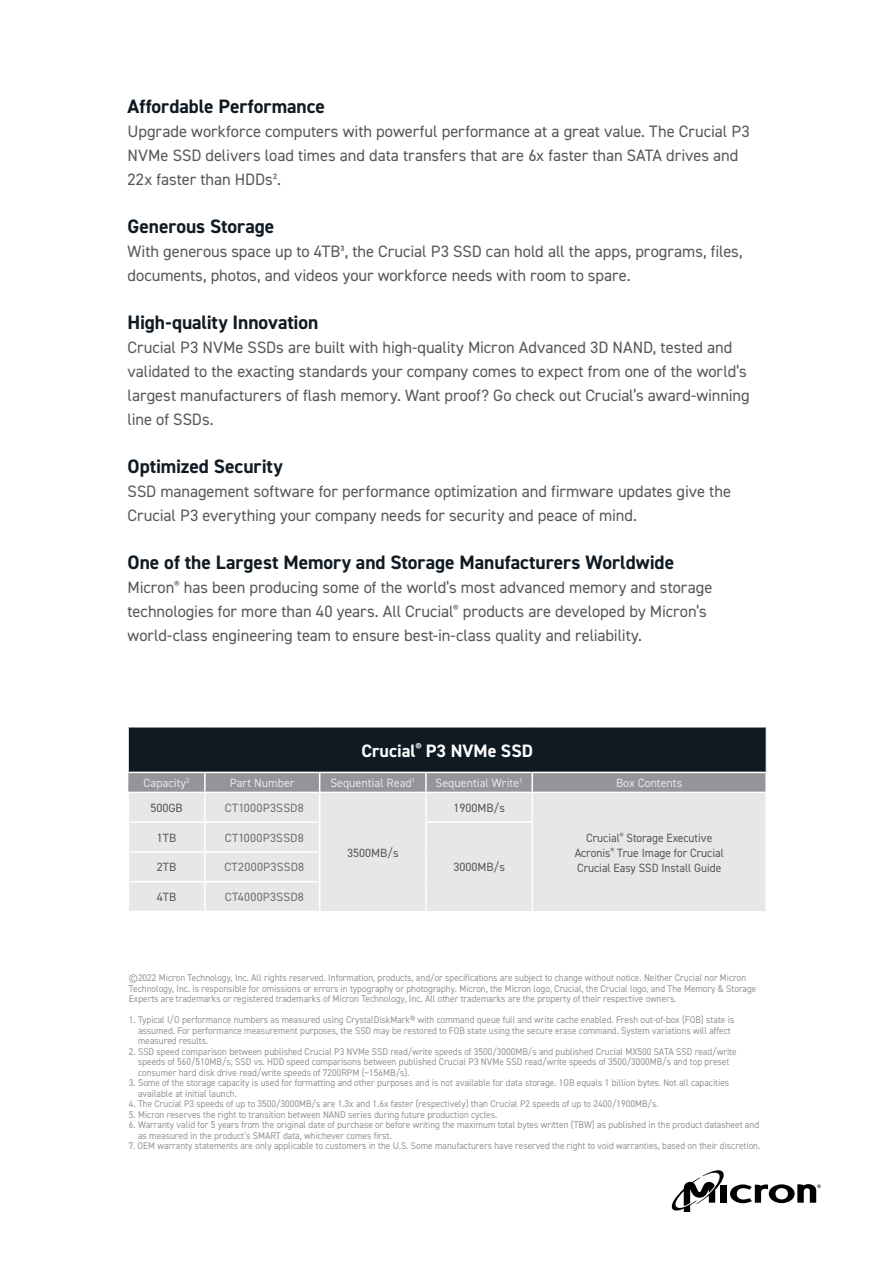
<style>
.page{position:relative;width:893px;height:1263px;background:#fff}
.page>*{position:absolute;margin:0;border:0;box-sizing:border-box;transform-origin:0 0}
.bulleted_list_sml{font:700 19.5px "DIN2014";letter-spacing:-.005em;color:#0f1a23}
.Table_Header{font:700 18px "DIN2014";color:#fff}
.bulleted_list_sml-2{font:16.5px/24px "DIN2014";color:#58585a}
.none{font:12px "DIN2014";color:#58585a;scale:.95 1}
.none-2{font:12px "DIN2014";color:#e6e7e8}
.bulleted_list_sml-3{font:12px "DIN2014";letter-spacing:.02em;color:#716f70}
.none-3{font:12px "DIN2014";color:#58585a}
.Legal{font:9.75px/10.5px "DIN2014";color:#939598;scale:.95 1}
</style>
<div class="page">
<div style="left:128px;top:727px;width:638px;height:45px;background:#0f1a23"></div>
<hr style="left:128px;top:727px;width:77px;height:1px;background:#fff">
<hr style="left:128px;top:727px;width:1px;height:45px;background:#fff">
<hr style="left:205px;top:727px;width:115px;height:1px;background:#fff">
<hr style="left:320px;top:727px;width:106px;height:1px;background:#fff">
<hr style="left:426px;top:727px;width:106px;height:1px;background:#fff">
<hr style="left:532px;top:727px;width:234px;height:1px;background:#fff">
<hr style="left:766px;top:727px;width:1px;height:45px;background:#e6e7e8">
<svg style="left:128px;top:772px;width:638px;height:139px;background:#dcddde"></svg>
<hr style="left:205px;top:881px;width:115px;height:1px;background:#fff">
<hr style="left:204px;top:882px;width:2px;height:29px;background:#fff">
<hr style="left:531px;top:882px;width:2px;height:29px;background:#fff">
<svg style="left:671px;top:1170px;width:150px;height:42px"></svg>
<p class="bulleted_list_sml" style="left:128px;top:93px;width:199px">Affordable Performance</p>
<p class="bulleted_list_sml-2" style="left:128px;top:119px;width:623px">Upgrade workforce computers with powerful performance at a great value. The Crucial P3<br>NVMe SSD delivers load times and data transfers that are 6x faster than SATA drives and<br>22x faster than HDDs².</p>
<p class="bulleted_list_sml" style="left:128px;top:213px;width:148px">Generous Storage</p>
<p class="bulleted_list_sml-2" style="left:128px;top:239px;width:616px">With generous space up to 4TB³, the Crucial P3 SSD can hold all the apps, programs, files, documents, photos, and videos your workforce needs with room to spare.</p>
<p class="bulleted_list_sml" style="left:128px;top:309px;width:192px">High-quality Innovation</p>
<p class="bulleted_list_sml-2" style="left:128px;top:335px;width:624px">Crucial P3 NVMe SSDs are built with high-quality Micron Advanced 3D NAND, tested and validated to the exacting standards your company comes to expect from one of the world’s largest manufacturers of flash memory. Want proof? Go check out Crucial’s award-winning line of SSDs.</p>
<p class="bulleted_list_sml" style="left:128px;top:453px;width:157px">Optimized Security</p>
<p class="bulleted_list_sml-2" style="left:128px;top:479px;width:605px">SSD management software for performance optimization and firmware updates give the<br>Crucial P3 everything your company needs for security and peace of mind.</p>
<p class="bulleted_list_sml" style="left:128px;top:549px;width:548px">One of the Largest Memory and Storage Manufacturers Worldwide</p>
<p class="bulleted_list_sml-2" style="left:128px;top:575px;width:586px">Micron<sup>®</sup> has been producing some of the world’s most advanced memory and storage technologies for more than 40 years. All Crucial<sup>®</sup> products are developed by Micron’s</p>
<p class="bulleted_list_sml-2" style="left:128px;top:623px;width:516px">world-class engineering team to ensure best-in-class quality and reliability.</p>
<p class="Table_Header" style="left:362px;top:738px;width:173px">Crucial<sup>®</sup> P3 NVMe SSD</p>
<p class="none-2" style="left:144px;top:775px;width:48px">Capacity<sup>2</sup></p>
<p class="none-2" style="left:230px;top:775px;width:66px">Part Number</p>
<p class="none-2" style="left:330px;top:775px;width:86px">Sequential Read<sup>1</sup></p>
<p class="none-2" style="left:436px;top:775px;width:89px">Sequential Write<sup>1</sup></p>
<p class="none-2" style="left:616px;top:775px;width:68px">Box Contents</p>
<p class="none-3" style="left:150px;top:800px;width:34px">500GB</p>
<p class="bulleted_list_sml-3" style="left:225px;top:800px;width:80px">CT1000P3SSD8</p>
<p class="none-3" style="left:347px;top:845px;width:53px">3500MB/s</p>
<p class="none-3" style="left:453px;top:800px;width:53px">1900MB/s</p>
<p class="none" style="left:586px;top:830px;width:134px">Crucial<sup>®</sup> Storage Executive</p>
<p class="none" style="left:575px;top:845px;width:158px">Acronis<sup>®</sup> True Image for Crucial</p>
<p class="none" style="left:577px;top:860px;width:153px">Crucial Easy SSD Install Guide</p>
<p class="none-3" style="left:157px;top:830px;width:21px">1TB</p>
<p class="bulleted_list_sml-3" style="left:225px;top:830px;width:80px">CT1000P3SSD8</p>
<p class="none-3" style="left:157px;top:860px;width:21px">2TB</p>
<p class="bulleted_list_sml-3" style="left:224px;top:860px;width:81px">CT2000P3SSD8</p>
<p class="none-3" style="left:453px;top:860px;width:53px">3000MB/s</p>
<p class="none-3" style="left:157px;top:890px;width:21px">4TB</p>
<p class="bulleted_list_sml-3" style="left:225px;top:890px;width:81px">CT4000P3SSD8</p>
<p class="Legal" style="left:129px;top:972px;width:662px">©2022 Micron Technology, Inc. All rights reserved. Information, products, and/or specifications are subject to change without notice. Neither Crucial nor Micron<br>Technology, Inc. is responsible for omissions or errors in typography or photography. Micron, the Micron logo, Crucial, the Crucial logo, and The Memory &amp; Storage<br>Experts are trademarks or registered trademarks of Micron Technology, Inc. All other trademarks are the property of their respective owners.</p>
<p class="Legal" style="left:138px;top:1014px;width:629px;text-indent:-9px">1. Typical I/O performance numbers as measured using CrystalDiskMark® with command queue full and write cache enabled. Fresh out-of-box (FOB) state is assumed. For performance measurement purposes, the SSD may be restored to FOB state using the secure erase command. System variations will affect measured results.</p>
<p class="Legal" style="left:138px;top:1046px;width:632px;text-indent:-9px">2. SSD speed comparison between published Crucial P3 NVMe SSD read/write speeds of 3500/3000MB/s and published Crucial MX500 SATA SSD read/write speeds of 560/510MB/s; SSD vs. HDD speed comparisons between published Crucial P3 NVMe SSD read/write speeds of 3500/3000MB/s and top preset consumer hard disk drive read/write speeds of 7200RPM (~156MB/s).</p>
<p class="Legal" style="left:138px;top:1077px;width:624px;text-indent:-9px">3. Some of the storage capacity is used for formatting and other purposes and is not available for data storage. 1GB equals 1 billion bytes. Not all capacities available at initial launch.</p>
<p class="Legal" style="left:129px;top:1098px;width:559px">4. The Crucial P3 speeds of up to 3500/3000MB/s are 1.3x and 1.6x faster (respectively) than Crucial P2 speeds of up to 2400/1900MB/s.</p>
<p class="Legal" style="left:129px;top:1109px;width:389px">5. Micron reserves the right to transition between NAND series during future production cycles.</p>
<p class="Legal" style="left:138px;top:1119px;width:655px;text-indent:-9px">6. Warranty valid for 5 years from the original date of purchase or before writing the maximum total bytes written (TBW) as published in the product datasheet and as measured in the product’s SMART data, whichever comes first.</p>
<p class="Legal" style="left:129px;top:1140px;width:666px">7. OEM warranty statements are only applicable to customers in the U.S. Some manufacturers have reserved the right to void warranties, based on their discretion.</p>
</div>
